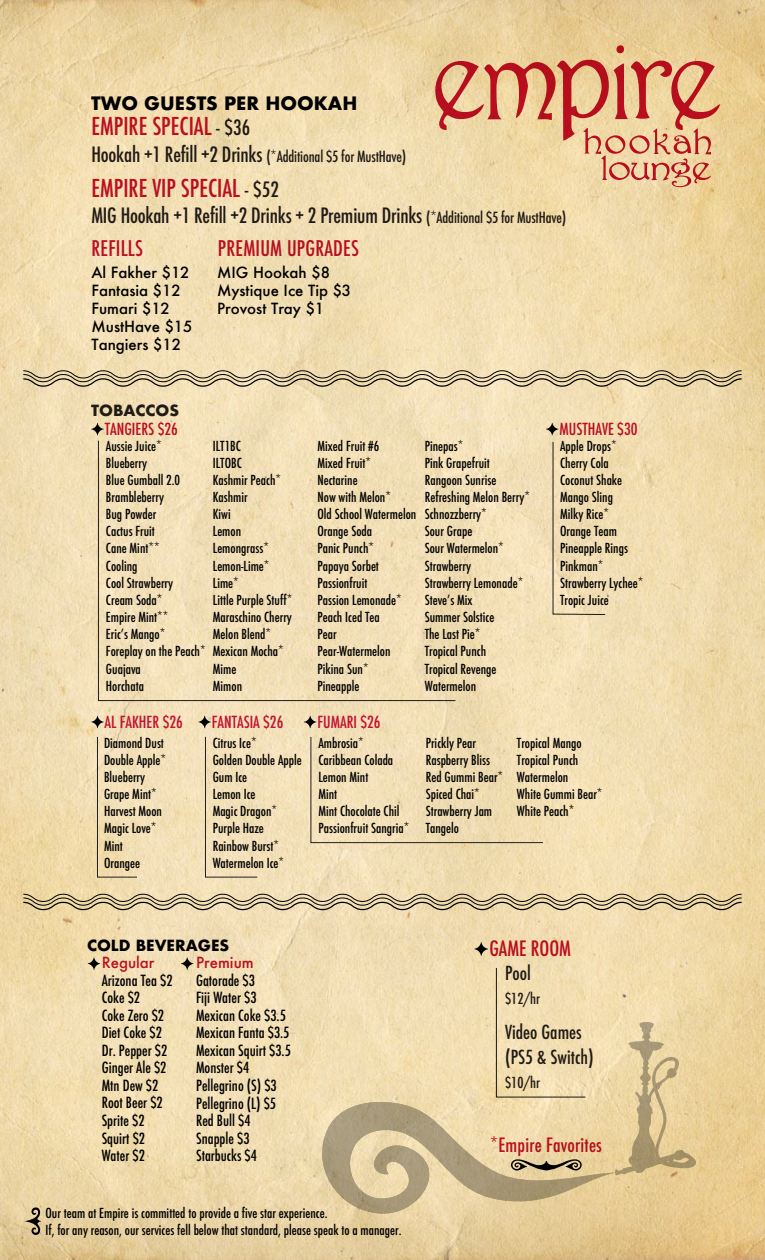
<style>
.page{position:relative;width:765px;height:1260px;background:#fff}
.page>*{position:absolute;margin:0;border:0;box-sizing:border-box;transform-origin:0 0}
.t1{font:500 condensed 24px "Futura";color:#c41230}
.t2{font:500 condensed 21px "Futura";letter-spacing:.01em;color:#c41230}
.t3{font:500 condensed 20.62px "Futura";letter-spacing:-.01em;color:#231f20}
.t4{font:500 condensed 20.62px "Futura";color:#c41230}
.t5{font:500 condensed 19.25px "Futura";letter-spacing:.01em;color:#c41230}
.t6{font:500 condensed 18.88px/24.2px "Futura";color:#231f20}
.t7{font:700 18px "Futura";color:#000}
.t8{font:500 condensed 16.25px "Futura";color:#c41230}
.t9{font:500 condensed 15px/17.5px "Futura";color:#000}
.t10{font:500 15px/18px "Futura";color:#000}
.t11{font:500 condensed 15px "Futura";letter-spacing:-.01em;color:#231f20}
.t12{font:500 15px "Futura";color:#c41230}
.t13{font:700 15px "Futura";color:#000}
.t14{font:700 15px "Futura";color:#231f20}
.t15{font:500 condensed 14.88px "Futura";color:#231f20}
.t16{font:500 condensed 13.5px/17.1px "Futura";color:#000}
.s1{font-size:20.62px;color:#231f20}
.s2{font-size:20.62px}
.s3{font-size:15px}
</style>
<div class="page">
<img style="left:0;top:0;width:765px;height:1260px">
<svg style="left:435px;top:45px;width:285px;height:142px;background:#e3b088"></svg>
<svg style="left:24px;top:1207px;width:17px;height:28px"></svg>
<svg style="left:88px;top:957px;width:12px;height:13px"></svg>
<svg style="left:181px;top:957px;width:12px;height:13px"></svg>
<svg style="left:304px;top:716px;width:12px;height:12px"></svg>
<svg style="left:310px;top:736px;width:234px;height:108px;background:#ecd9b1"></svg>
<svg style="left:91px;top:716px;width:13px;height:12px"></svg>
<svg style="left:97px;top:736px;width:41px;height:142px;background:#ebd8b0"></svg>
<svg style="left:198px;top:716px;width:13px;height:12px"></svg>
<svg style="left:205px;top:736px;width:53px;height:142px;background:#eddbb5"></svg>
<svg style="left:546px;top:423px;width:12px;height:12px"></svg>
<svg style="left:552px;top:441px;width:54px;height:174px;background:#ebd8b0"></svg>
<svg style="left:91px;top:423px;width:13px;height:12px"></svg>
<svg style="left:98px;top:440px;width:358px;height:262px;background:#f0ddb6"></svg>
<svg style="left:22px;top:370px;width:721px;height:17px;background:#bfb08e"></svg>
<svg style="left:22px;top:894px;width:721px;height:17px;background:#bfaf8b"></svg>
<svg style="left:310px;top:967px;width:386px;height:249px;background:#e3cfa2"></svg>
<svg style="left:474px;top:942px;width:14px;height:14px"></svg>
<h3 class="t7" style="left:91px;top:90px;width:268px">TWO GUESTS PER HOOKAH</h3>
<h1 class="t1" style="left:91px;top:111px;width:161px">EMPIRE SPECIAL <span class="s1">- $36</span></h1>
<p class="t11" style="left:91px;top:147px;width:316px"><span class="s2">Hookah +1 Refill +2 Drinks</span> (*Additional $5 for MustHave)</p>
<h1 class="t1" style="left:91px;top:173px;width:189px">EMPIRE VIP SPECIAL <span class="s1">- $52</span></h1>
<h3 class="t3" style="left:91px;top:203px;width:476px">MIG Hookah +1 Refill +2 Drinks + 2 Premium Drinks <span class="s3">(*Additional $5 for MustHave)</span></h3>
<h2 class="t2" style="left:92px;top:235px;width:53px">REFILLS</h2>
<p class="t10" style="left:91px;top:264px;width:102px">Al Fakher $12<br>Fantasia $12<br>Fumari $12<br>MustHave $15<br>Tangiers $12</p>
<h2 class="t2" style="left:218px;top:235px;width:142px">PREMIUM UPGRADES</h2>
<p class="t10" style="left:217px;top:264px;width:136px">MIG Hookah $8<br>Mystique Ice Tip $3<br>Provost Tray $1</p>
<p class="t14" style="left:91px;top:400px;width:89px">TOBACCOS</p>
<p class="t8" style="left:105px;top:418px;width:75px">TANGIERS $26</p>
<p class="t16" style="left:106px;top:437px;width:101px">Aussie Juice*<br>Blueberry<br>Blue Gumball 2.0<br>Brambleberry<br>Bug Powder<br>Cactus Fruit<br>Cane Mint**<br>Cooling<br>Cool Strawberry<br>Cream Soda*<br>Empire Mint**<br>Ericʼs Mango*<br>Foreplay on the Peach*<br>Guajava<br>Horchata</p>
<p class="t16" style="left:318px;top:437px;width:100px">Mixed Fruit #6<br>Mixed Fruit*<br>Nectarine<br>Now with Melon*<br>Old School Watermelon<br>Orange Soda<br>Panic Punch*<br>Papaya Sorbet<br>Passionfruit<br>Passion Lemonade*<br>Peach Iced Tea<br>Pear<br>Pear-Watermelon<br>Pikina Sun*<br>Pineapple</p>
<p class="t16" style="left:213px;top:437px;width:81px">ILT1BC<br>ILTOBC<br>Kashmir Peach*<br>Kashmir<br>Kiwi<br>Lemon<br>Lemongrass*<br>Lemon-Lime*<br>Lime*<br>Little Purple Stuff*<br>Maraschino Cherry<br>Melon Blend*<br>Mexican Mocha*<br>Mime<br>Mimon</p>
<p class="t8" style="left:104px;top:712px;width:80px">AL FAKHER $26</p>
<p class="t16" style="left:104px;top:734px;width:64px">Diamond Dust<br>Double Apple*<br>Blueberry<br>Grape Mint*<br>Harvest Moon<br>Magic Love*<br>Mint<br>Orangee</p>
<p class="t16" style="left:213px;top:734px;width:91px">Citrus Ice*<br>Golden Double Apple<br>Gum Ice<br>Lemon Ice<br>Magic Dragon*<br>Purple Haze<br>Rainbow Burst*<br>Watermelon Ice*</p>
<p class="t8" style="left:212px;top:712px;width:73px">FANTASIA $26</p>
<p class="t8" style="left:318px;top:712px;width:65px">FUMARI $26</p>
<p class="t16" style="left:318px;top:734px;width:93px">Ambrosia*<br>Caribbean Colada<br>Lemon Mint<br>Mint<br>Mint Chocolate Chil<br>Passionfruit Sangria*</p>
<p class="t16" style="left:425px;top:437px;width:107px">Pinepas*<br>Pink Grapefruit<br>Rangoon Sunrise<br>Refreshing Melon Berry*<br>Schnozzberry*<br>Sour Grape<br>Sour Watermelon*<br>Strawberry<br>Strawberry Lemonade*<br>Steveʼs Mix<br>Summer Solstice<br>The Last Pie*<br>Tropical Punch<br>Tropical Revenge<br>Watermelon</p>
<p class="t8" style="left:560px;top:418px;width:79px">MUSTHAVE $30</p>
<p class="t16" style="left:560px;top:437px;width:85px">Apple Drops*<br>Cherry Cola<br>Coconut Shake<br>Mango Sling<br>Milky Rice*<br>Orange Team<br>Pineapple Rings<br>Pinkman*<br>Strawberry Lychee*<br>Tropic Juice</p>
<p class="t16" style="left:426px;top:734px;width:79px">Prickly Pear<br>Raspberry Bliss<br>Red Gummi Bear*<br>Spiced Chai*<br>Strawberry Jam<br>Tangelo</p>
<p class="t16" style="left:517px;top:734px;width:87px">Tropical Mango<br>Tropical Punch<br>Watermelon<br>White Gummi Bear*<br>White Peach*</p>
<p class="t13" style="left:87px;top:935px;width:144px">COLD BEVERAGES</p>
<p class="t12" style="left:102px;top:953px;width:54px">Regular</p>
<p class="t9" style="left:102px;top:972px;width:72px">Arizona Tea $2<br>Coke $2<br>Coke Zero $2<br>Diet Coke $2<br>Dr. Pepper $2<br>Ginger Ale $2<br>Mtn Dew $2<br>Root Beer $2<br>Sprite $2<br>Squirt $2<br>Water $2</p>
<p class="t12" style="left:196px;top:953px;width:59px">Premium</p>
<p class="t9" style="left:196px;top:972px;width:96px">Gatorade $3<br>Fiji Water $3<br>Mexican Coke $3.5<br>Mexican Fanta $3.5<br>Mexican Squirt $3.5<br>Monster $4<br>Pellegrino (S) $3<br>Pellegrino (L) $5<br>Red Bull $4<br>Snapple $3<br>Starbucks $4</p>
<p class="t16" style="left:46px;top:1204px;width:358px">Our team at Empire is committed to provide a five star experience.<br>If, for any reason, our services fell below that standard, please speak to a manager.</p>
<h3 class="t4" style="left:489px;top:935px;width:83px">GAME ROOM</h3>
<h3 class="t6" style="left:505px;top:961px;width:27px">Pool</h3>
<p class="t15" style="left:505px;top:989px;width:37px">$12/hr</p>
<h3 class="t6" style="left:505px;top:1020px;width:90px">Video Games (PS5 &amp; Switch)</h3>
<p class="t15" style="left:505px;top:1073px;width:37px">$10/hr</p>
<h3 class="t5" style="left:490px;top:1132px;width:113px">*Empire Favorites</h3>
</div>
